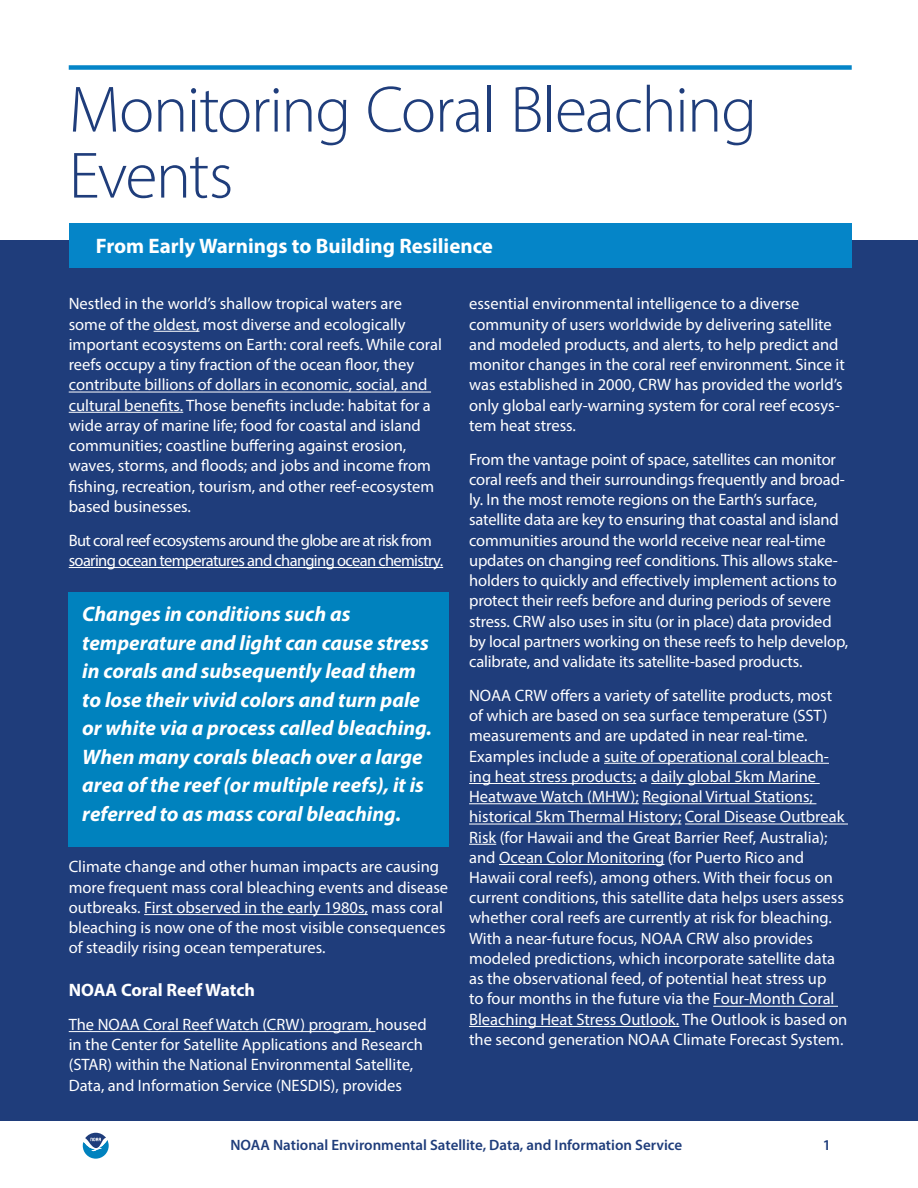
<style>
.page{position:relative;width:918px;height:1188px;background:#fff}
.page>*{position:absolute;margin:0;border:0;box-sizing:border-box;transform-origin:0 0}
.t1{font:300 66px/66px "Myriad Pro";letter-spacing:-.02em;color:#1f3d7b}
.Box_Body{font:italic 700 21px/28.5px "Myriad Pro";color:#fff}
.t2{font:700 21px "Myriad Pro";color:#fff}
.t3{font:700 18px "Myriad Pro";color:#fff}
.Body{font:16.5px/20.2px "Myriad Pro";color:#fff}
.Body-2{font:16.5px/20.2px "Myriad Pro";letter-spacing:-.04em;color:#fff}
.t4{font:600 15px "Myriad Pro";color:#1f3d7b}
</style>
<div class="page">
<div style="left:69px;top:65px;width:783px;height:5px;background:#0585c8"></div>
<div style="left:0;top:240px;width:918px;height:880px;background:#1f3d7b"></div>
<svg style="left:83px;top:1133px;width:26px;height:26px"></svg>
<hr style="left:154px;top:331px;width:45px;height:1px;background:#fff">
<hr style="left:69px;top:392px;width:362px;height:1px;background:#fff">
<hr style="left:69px;top:412px;width:114px;height:1px;background:#fff">
<hr style="left:69px;top:567px;width:374px;height:1px;background:#fff">
<div style="left:69px;top:592px;width:380px;height:254px;background:#0082be"></div>
<hr style="left:144px;top:914px;width:224px;height:1px;background:#fff">
<hr style="left:69px;top:1031px;width:306px;height:1px;background:#fff">
<hr style="left:604px;top:763px;width:225px;height:1px;background:#fff">
<hr style="left:469px;top:783px;width:167px;height:1px;background:#fff">
<hr style="left:651px;top:783px;width:169px;height:1px;background:#fff">
<hr style="left:469px;top:803px;width:170px;height:1px;background:#fff">
<hr style="left:642px;top:803px;width:174px;height:1px;background:#fff">
<hr style="left:469px;top:824px;width:212px;height:1px;background:#fff">
<hr style="left:685px;top:824px;width:163px;height:1px;background:#fff">
<svg style="left:469px;top:844px;width:27px;height:1px"></svg>
<hr style="left:499px;top:864px;width:165px;height:1px;background:#fff">
<hr style="left:713px;top:1006px;width:125px;height:1px;background:#fff">
<hr style="left:469px;top:1026px;width:210px;height:1px;background:#fff">
<div style="left:69px;top:223px;width:783px;height:45px;background:#0585c8"></div>
<h1 class="t1" style="left:69px;top:76px;width:690px">Monitoring Coral Bleaching<br>Events</h1>
<h2 class="t2" style="left:96px;top:233px;width:399px">From Early Warnings to Building Resilience</h2>
<p class="Body" style="left:69px;top:293px;width:375px">Nestled in the world’s shallow tropical waters are some of the oldest, most diverse and ecologically important ecosystems on Earth: coral reefs. While coral reefs occupy a tiny fraction of the ocean floor, they contribute billions of dollars in economic, social, and cultural benefits. Those benefits include: habitat for a wide array of marine life; food for coastal and island communities; coastline buffering against erosion, waves, storms, and floods; and jobs and income from fishing, recreation, tourism, and other reef-ecosystem based businesses.</p>
<p class="Body-2" style="left:69px;top:530px;width:376px">But coral reef ecosystems around the globe are at risk from soaring ocean temperatures and changing ocean chemistry.</p>
<p class="Box_Body" style="left:82px;top:599px;width:351px">Changes in conditions such as temperature and light can cause stress in corals and subsequently lead them to lose their vivid colors and turn pale or white via a process called bleaching.<br>When many corals bleach over a large area of the reef (or multiple reefs), it is referred to as mass coral bleaching.</p>
<p class="Body" style="left:69px;top:857px;width:381px">Climate change and other human impacts are causing more frequent mass coral bleaching events and disease outbreaks. First observed in the early 1980s, mass coral bleaching is now one of the most visible consequences of steadily rising ocean temperatures.</p>
<h3 class="t3" style="left:69px;top:978px;width:188px">NOAA Coral Reef Watch</h3>
<p class="Body" style="left:69px;top:1014px;width:360px">The NOAA Coral Reef Watch (CRW) program, housed in the Center for Satellite Applications and Research (STAR) within the National Environmental Satellite, Data, and Information Service (NESDIS), provides</p>
<p class="Body" style="left:469px;top:293px;width:377px">essential environmental intelligence to a diverse community of users worldwide by delivering satellite and modeled products, and alerts, to help predict and monitor changes in the coral reef environment. Since it was established in 2000, CRW has provided the world’s only global early-warning system for coral reef ecosys&shy;tem heat stress.</p>
<p class="Body" style="left:469px;top:449px;width:381px">From the vantage point of space, satellites can monitor coral reefs and their surroundings frequently and broad&shy;ly. In the most remote regions on the Earth’s surface, satellite data are key to ensuring that coastal and island communities around the world receive near real-time updates on changing reef conditions. This allows stake&shy;holders to quickly and effectively implement actions to protect their reefs before and during periods of severe stress. CRW also uses in situ (or in place) data provided by local partners working on these reefs to help develop, calibrate, and validate its satellite-based products.</p>
<p class="Body" style="left:469px;top:685px;width:380px">NOAA CRW offers a variety of satellite products, most of which are based on sea surface temperature (SST) measurements and are updated in near real-time.<br>Examples include a suite of operational coral bleach&shy;ing heat stress products; a daily global 5km Marine Heatwave Watch (MHW); Regional Virtual Stations; historical 5km Thermal History; Coral Disease Outbreak Risk (for Hawaii and the Great Barrier Reef, Australia); and Ocean Color Monitoring (for Puerto Rico and Hawaii coral reefs), among others. With their focus on current conditions, this satellite data helps users assess whether coral reefs are currently at risk for bleaching.<br>With a near-future focus, NOAA CRW also provides modeled predictions, which incorporate satellite data as the observational feed, of potential heat stress up<br>to four months in the future via the Four-Month Coral Bleaching Heat Stress Outlook. The Outlook is based on the second generation NOAA Climate Forecast System.</p>
<p class="t4" style="left:230px;top:1135px;width:453px">NOAA National Environmental Satellite, Data, and Information Service</p>
<p class="t4" style="left:823px;top:1135px;width:10px">1</p>
</div>
